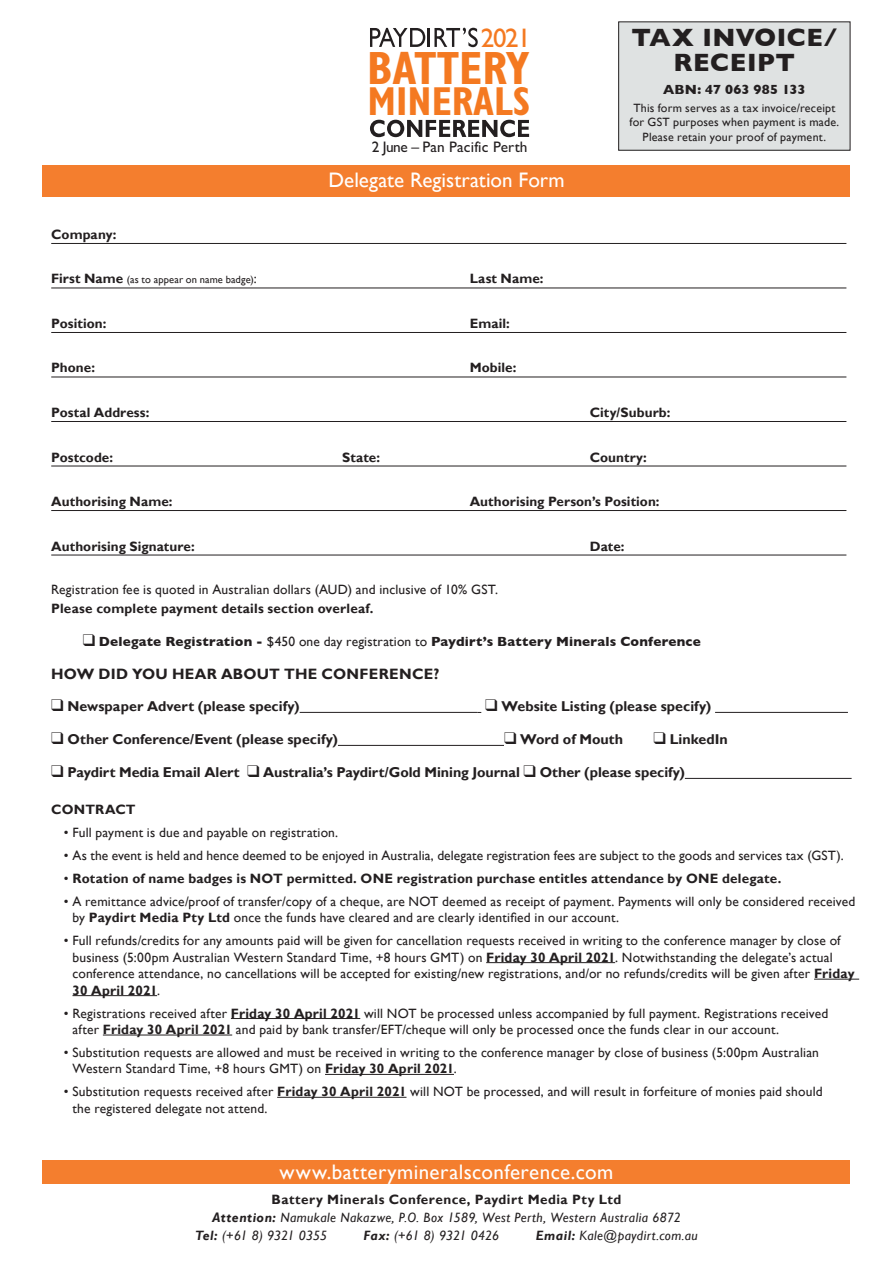
<style>
.page{position:relative;width:893px;height:1263px;background:#fff}
.page>*{position:absolute;margin:0;border:0;box-sizing:border-box;transform-origin:0 0}
.t1{font:700 condensed 46.8px "Gill Sans";color:#f47921}
.t2{font:700 condensed 40.5px "Gill Sans";color:#f47921}
.t3{font:26.85px "Gill Sans";color:#f47921}
.t4{font:700 25.5px/25.5px "Gill Sans";letter-spacing:.02em;color:#231f20;text-align:center}
.t5{font:21px "Gill Sans";letter-spacing:.015em;color:#fff}
.t6{font:15.3px "Gill Sans";letter-spacing:.01em;color:#231f20}
.t7{font:700 15px "Gill Sans";letter-spacing:.015em;color:#231f20}
.basic_sub_head{font:700 14.25px "Gill Sans";color:#231f20}
.basic_sub_head-2{font:13.5px/16.5px "Gill Sans";letter-spacing:.015em;color:#231f20}
.basic_sub_head-3{font:700 13.5px "Gill Sans";letter-spacing:.01em;color:#231f20}
.t8{font:700 13.5px "Gill Sans";letter-spacing:.015em;color:#231f20}
.t9{font:italic 13.5px "Gill Sans";letter-spacing:.03em;color:#231f20}
.basic_sub_head-4{font:700 13.5px "Gill Sans";letter-spacing:.035em;color:#231f20}
.t10{font:italic 13.5px "Gill Sans";letter-spacing:-.005em;color:#231f20}
.t11{font:12px/14.4px "Gill Sans";letter-spacing:.015em;color:#231f20;text-align:center}
.t12{font:10.5px "Gill Sans";letter-spacing:.015em;color:#231f20}
.s1{font-weight:700;font-size:13.5px}
.s2{font-size:13.5px}
.s3{font-weight:400}
.s4{font-weight:700}
</style>
<div class="page">
<div style="left:619px;top:22px;width:231px;height:128px;background:#dfe2e2"></div>
<div style="left:618px;top:21px;width:232px;height:130px;border:1px solid #231f20"></div>
<div style="left:43px;top:165px;width:807px;height:32px;background:#f47e2e"></div>
<svg style="left:370px;top:28px;width:108px;height:19px"></svg>
<svg style="left:370px;top:120px;width:159px;height:17px"></svg>
<div style="left:43px;top:1161px;width:807px;height:23px;background:#f47e2e"></div>
<hr style="left:51px;top:243px;width:795px;height:1px;background:#231f20">
<hr style="left:51px;top:288px;width:795px;height:1px;background:#231f20">
<hr style="left:51px;top:332px;width:795px;height:1px;background:#231f20">
<hr style="left:51px;top:377px;width:795px;height:1px;background:#231f20">
<hr style="left:51px;top:421px;width:795px;height:1px;background:#231f20">
<hr style="left:51px;top:466px;width:795px;height:1px;background:#231f20">
<hr style="left:51px;top:510px;width:795px;height:1px;background:#231f20">
<hr style="left:51px;top:555px;width:795px;height:1px;background:#231f20">
<hr style="left:300px;top:712px;width:177px;height:1px;background:#231f20">
<hr style="left:715px;top:712px;width:133px;height:1px;background:#231f20">
<hr style="left:338px;top:745px;width:166px;height:1px;background:#231f20">
<hr style="left:685px;top:778px;width:167px;height:1px;background:#231f20">
<hr style="left:486px;top:962px;width:129px;height:1px;background:#231f20">
<hr style="left:814px;top:979px;width:45px;height:1px;background:#231f20">
<hr style="left:72px;top:995px;width:85px;height:1px;background:#231f20">
<hr style="left:231px;top:1018px;width:129px;height:1px;background:#231f20">
<hr style="left:103px;top:1035px;width:129px;height:1px;background:#231f20">
<hr style="left:325px;top:1074px;width:129px;height:1px;background:#231f20">
<hr style="left:277px;top:1097px;width:129px;height:1px;background:#231f20">
<h3 class="t3" style="left:481px;top:22px;width:51px">2021</h3>
<h1 class="t1" style="left:367px;top:40px;width:164px">BATTERY</h1>
<h2 class="t2" style="left:368px;top:77px;width:164px">MINERALS</h2>
<p class="t6" style="left:372px;top:138px;width:157px">2 June – Pan Pacific Perth</p>
<h3 class="t5" style="left:328px;top:168px;width:238px">Delegate Registration Form</h3>
<h3 class="t4" style="left:632px;top:24px;width:207px">TAX INVOICE/<br>RECEIPT</h3>
<p class="t8" style="left:663px;top:78px;width:144px">ABN: 47 063 985 133</p>
<p class="t11" style="left:630px;top:101px;width:211px">This form serves as a tax invoice/receipt for GST purposes when payment is made.<br>Please retain your proof of payment.</p>
<p class="basic_sub_head-3" style="left:51px;top:226px;width:67px">Company:</p>
<p class="t12" style="left:51px;top:274px;width:207px"><span class="s1">First Name</span> (as to appear on name badge)<span class="s2">:</span></p>
<p class="basic_sub_head-3" style="left:470px;top:271px;width:75px">Last Name:</p>
<p class="basic_sub_head-3" style="left:51px;top:315px;width:57px">Position:</p>
<p class="basic_sub_head-3" style="left:470px;top:315px;width:42px">Email:</p>
<p class="basic_sub_head-3" style="left:51px;top:360px;width:45px">Phone:</p>
<p class="basic_sub_head-3" style="left:470px;top:360px;width:48px">Mobile:</p>
<p class="basic_sub_head-3" style="left:51px;top:404px;width:100px">Postal Address:</p>
<p class="basic_sub_head-3" style="left:590px;top:404px;width:82px">City/Suburb:</p>
<p class="basic_sub_head-3" style="left:51px;top:449px;width:63px">Postcode:</p>
<p class="basic_sub_head-3" style="left:342px;top:449px;width:39px">State:</p>
<p class="basic_sub_head-3" style="left:590px;top:449px;width:59px">Country:</p>
<p class="basic_sub_head-3" style="left:51px;top:493px;width:123px">Authorising Name:</p>
<p class="basic_sub_head-3" style="left:470px;top:493px;width:191px">Authorising Person’s Position:</p>
<p class="basic_sub_head-3" style="left:51px;top:538px;width:145px">Authorising Signature:</p>
<p class="basic_sub_head-3" style="left:590px;top:538px;width:36px">Date:</p>
<p class="basic_sub_head-2" style="left:51px;top:582px;width:448px">Registration fee is quoted in Australian dollars (AUD) and inclusive of 10% GST.</p>
<p class="basic_sub_head-3" style="left:51px;top:601px;width:324px">Please complete payment details section overleaf.</p>
<p class="t8" style="left:83px;top:631px;width:619px">❑ Delegate Registration - <span class="s3">$450 one day registration to</span> Paydirt’s Battery Minerals Conference</p>
<p class="t7" style="left:51px;top:665px;width:390px">HOW DID YOU HEAR ABOUT THE CONFERENCE?</p>
<p class="basic_sub_head" style="left:51px;top:698px;width:250px">❑ Newspaper Advert (please specify)</p>
<p class="basic_sub_head" style="left:485px;top:698px;width:228px">❑ Website Listing (please specify)</p>
<p class="basic_sub_head" style="left:51px;top:731px;width:288px">❑ Other Conference/Event (please specify)</p>
<p class="basic_sub_head" style="left:504px;top:731px;width:121px">❑ Word of Mouth</p>
<p class="basic_sub_head" style="left:654px;top:731px;width:76px">❑ LinkedIn</p>
<p class="basic_sub_head" style="left:51px;top:764px;width:635px">❑ Paydirt Media Email Alert ❑ Australia’s Paydirt/Gold Mining Journal ❑ Other (please specify)</p>
<p class="basic_sub_head-3" style="left:51px;top:801px;width:86px">CONTRACT</p>
<p class="basic_sub_head-2" style="left:64px;top:824px;width:276px">• Full payment is due and payable on registration.</p>
<p class="basic_sub_head-2" style="left:64px;top:847px;width:781px">• As the event is held and hence deemed to be enjoyed in Australia, delegate registration fees are subject to the goods and services tax (GST).</p>
<p class="basic_sub_head-3" style="left:64px;top:870px;width:719px"><span class="s3">•</span> Rotation of name badges is NOT permitted. ONE registration purchase entitles attendance by ONE delegate.</p>
<p class="basic_sub_head-2" style="left:72px;top:893px;width:784px;text-indent:-9px">• A remittance advice/proof of transfer/copy of a cheque, are NOT deemed as receipt of payment. Payments will only be considered received by <span class="s4">Paydirt Media Pty Ltd</span> once the funds have cleared and are clearly identified in our account.</p>
<p class="basic_sub_head-2" style="left:72px;top:932px;width:784px;text-indent:-9px">• Full refunds/credits for any amounts paid will be given for cancellation requests received in writing to the conference manager by close of business (5:00pm Australian Western Standard Time, +8 hours GMT) on <span class="s4">Friday 30 April 2021</span>. Notwithstanding the delegate’s actual conference attendance, no cancellations will be accepted for existing/new registrations, and/or no refunds/credits will be given after <span class="s4">Friday 30 April 2021</span>.</p>
<p class="basic_sub_head-2" style="left:72px;top:1005px;width:757px;text-indent:-9px">• Registrations received after <span class="s4">Friday 30 April 2021</span> will NOT be processed unless accompanied by full payment. Registrations received after <span class="s4">Friday 30 April 2021</span> and paid by bank transfer/EFT/cheque will only be processed once the funds clear in our account.</p>
<p class="basic_sub_head-2" style="left:72px;top:1044px;width:748px;text-indent:-9px">• Substitution requests are allowed and must be received in writing to the conference manager by close of business (5:00pm Australian<br>Western Standard Time, +8 hours GMT) on <span class="s4">Friday 30 April 2021</span>.</p>
<p class="basic_sub_head-2" style="left:72px;top:1084px;width:752px;text-indent:-9px">• Substitution requests received after <span class="s4">Friday 30 April 2021</span> will NOT be processed, and will result in forfeiture of monies paid should the registered delegate not attend.</p>
<h3 class="t5" style="left:280px;top:1159px;width:335px">www.batterymineralsconference.com</h3>
<p class="basic_sub_head-4" style="left:271px;top:1191px;width:351px">Battery Minerals Conference, Paydirt Media Pty Ltd</p>
<p class="t9" style="left:212px;top:1209px;width:470px"><span class="s4">Attention:</span> Namukale Nakazwe, P.O. Box 1589, West Perth, Western Australia 6872</p>
<p class="t10" style="left:195px;top:1227px;width:134px"><span class="s4">Tel:</span> (+61 8) 9321 0355</p>
<p class="t10" style="left:364px;top:1227px;width:137px"><span class="s4">Fax:</span> (+61 8) 9321 0426</p>
<p class="t9" style="left:536px;top:1227px;width:164px"><span class="s4">Email:</span> Kale@paydirt.com.au</p>
</div>
